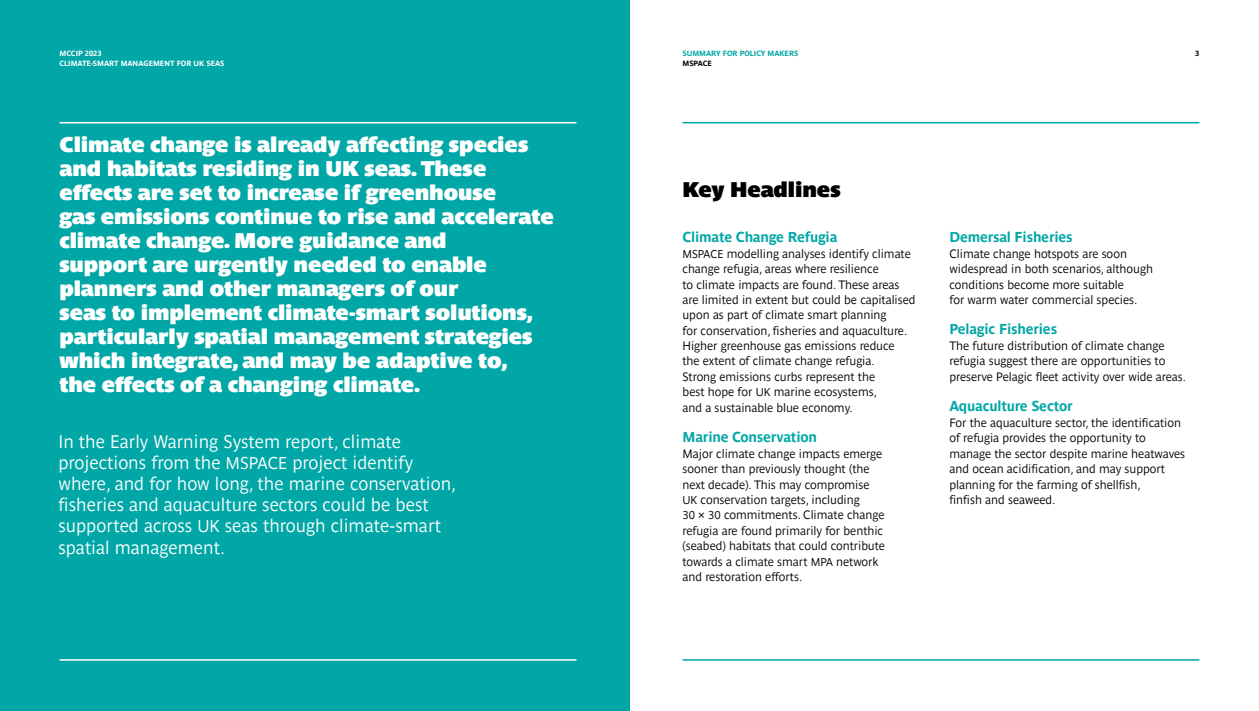
<style>
.page{position:relative;width:1259px;height:711px;background:#fff}
.page>*{position:absolute;margin:0;border:0;box-sizing:border-box;transform-origin:0 0}
.t1{font:700 21px/24px "Parisine Std Sombre";letter-spacing:-.005em;color:#fff}
.t2{font:700 21px "Parisine Std Sombre";letter-spacing:-.005em;color:#000}
.t3{font:18px/21px "Parisine Std Gris";color:#fff}
.t4{font:700 14.25px "Parisine Std";letter-spacing:-.015em;color:#00a7a6}
.t5{font:12px/15.3px "Parisine Std Gris";letter-spacing:-.005em;color:#000}
.t6{font:700 7.5px "Parisine Std";letter-spacing:-.005em;color:#fff}
.t7{font:700 7.5px "Parisine Std";letter-spacing:-.005em;color:#00a7a6}
.t8{font:700 7.5px "Parisine Std";letter-spacing:-.005em;color:#000}
.s1{font-size:16.8px}
.s2{font-size:11.25px}
</style>
<div class="page">
<div style="left:0;top:0;width:629px;height:710px;background:#00a7a6"></div>
<hr style="left:682px;top:659px;width:517px;height:1px;background:#00a7a6">
<hr style="left:60px;top:659px;width:516px;height:1px;background:#fff">
<hr style="left:682px;top:122px;width:517px;height:1px;background:#00a7a6">
<hr style="left:60px;top:122px;width:516px;height:1px;background:#fff">
<p class="t6" style="left:60px;top:49px;width:44px">MCCIP 2023</p>
<p class="t8" style="left:1195px;top:49px;width:6px">3</p>
<p class="t7" style="left:682px;top:49px;width:117px">SUMMARY FOR POLICY MAKERS</p>
<p class="t8" style="left:682px;top:59px;width:31px">MSPACE</p>
<p class="t6" style="left:60px;top:59px;width:166px">CLIMATE-SMART MANAGEMENT FOR UK SEAS</p>
<p class="t1" style="left:60px;top:132px;width:495px">Climate change is already affecting species and habitats residing in UK seas. These effects are set to increase if greenhouse<br>gas emissions continue to rise and accelerate climate change. More guidance and<br>support are urgently needed to enable planners and other managers of our<br>seas to implement climate-smart solutions, particularly spatial management strategies which integrate, and may be adaptive to,<br>the effects of a changing climate.</p>
<p class="t3" style="left:58px;top:431px;width:399px">In the Early Warning System report, climate projections from the <span class="s1">MSPACE</span> project identify where, and for how long, the marine conservation, fisheries and aquaculture sectors could be best supported across <span class="s1">UK</span> seas through climate-smart spatial management.</p>
<h1 class="t2" style="left:682px;top:177px;width:160px">Key Headlines</h1>
<p class="t4" style="left:682px;top:228px;width:156px">Climate Change Refugia</p>
<p class="t5" style="left:682px;top:246px;width:234px"><span class="s2">MSPACE</span> modelling analyses identify climate change refugia, areas where resilience<br>to climate impacts are found. These areas are limited in extent but could be capitalised upon as part of climate smart planning<br>for conservation, fisheries and aquaculture.<br>Higher greenhouse gas emissions reduce<br>the extent of climate change refugia.<br>Strong emissions curbs represent the<br>best hope for <span class="s2">UK</span> marine ecosystems,<br>and a sustainable blue economy.</p>
<p class="t4" style="left:682px;top:428px;width:136px">Marine Conservation</p>
<p class="t5" style="left:682px;top:445px;width:204px">Major climate change impacts emerge sooner than previously thought (the next decade). This may compromise <span class="s2">UK</span> conservation targets, including<br><span class="s2">30</span> × <span class="s2">30</span> commitments. Climate change refugia are found primarily for benthic (seabed) habitats that could contribute towards a climate smart <span class="s2">MPA</span> network and restoration efforts.</p>
<p class="t4" style="left:949px;top:228px;width:125px">Demersal Fisheries</p>
<p class="t5" style="left:949px;top:246px;width:205px">Climate change hotspots are soon widespread in both scenarios, although conditions become more suitable<br>for warm water commercial species.</p>
<p class="t4" style="left:949px;top:321px;width:109px">Pelagic Fisheries</p>
<p class="t5" style="left:949px;top:338px;width:238px">The future distribution of climate change refugia suggest there are opportunities to preserve Pelagic fleet activity over wide areas.</p>
<p class="t4" style="left:949px;top:398px;width:125px">Aquaculture Sector</p>
<p class="t5" style="left:949px;top:415px;width:237px">For the aquaculture sector, the identification of refugia provides the opportunity to manage the sector despite marine heatwaves and ocean acidification, and may support planning for the farming of shellfish,<br>finfish and seaweed.</p>
</div>
